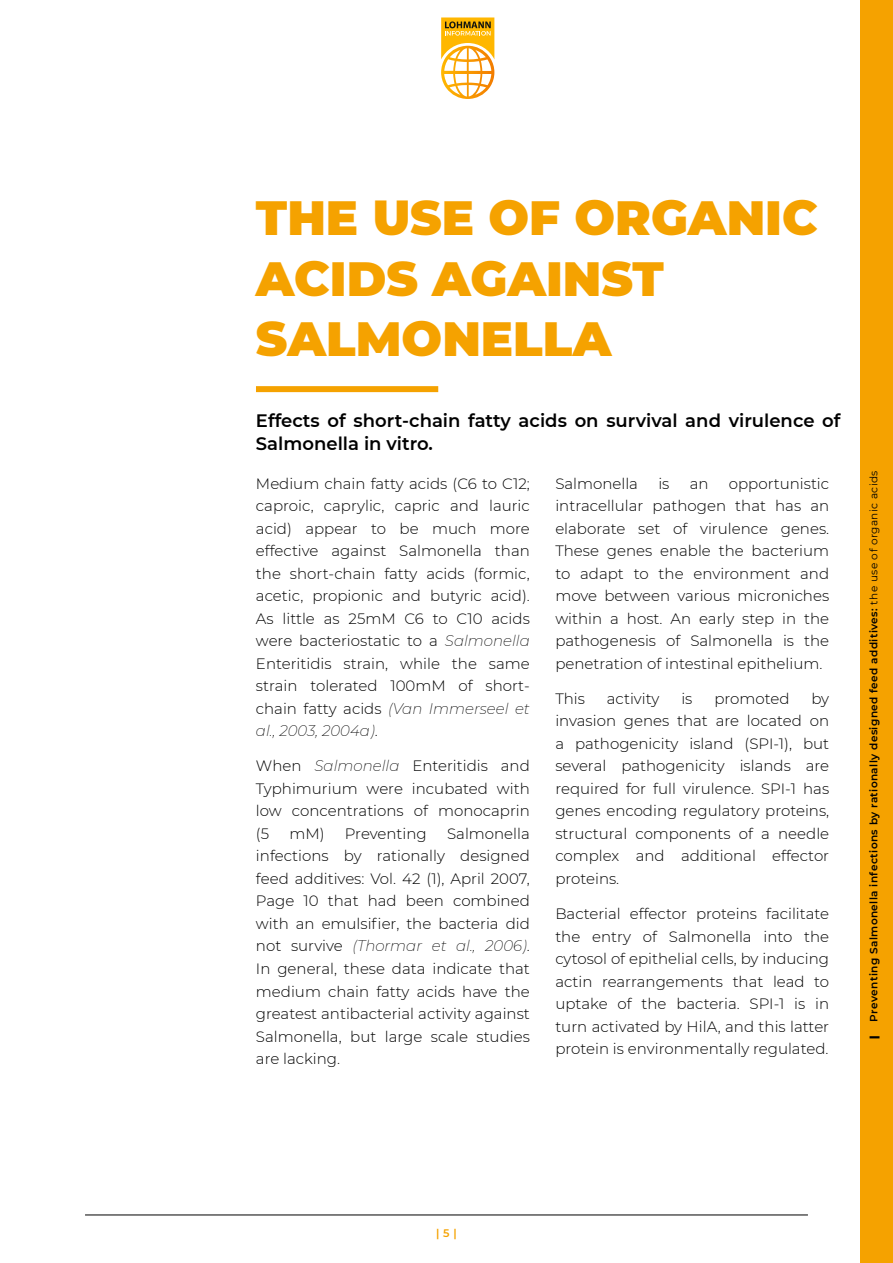
<style>
.page{position:relative;width:893px;height:1263px;background:#fff}
.page>*{position:absolute;margin:0;border:0;box-sizing:border-box;transform-origin:0 0}
.t1{font:900 48px/60px "Montserrat";color:#f5a200}
.t2{font:600 18px/22.5px "Montserrat";color:#000}
.t3{font:300 15px/22.5px "Montserrat";color:#000;text-align:justify}
.t4{font:600 10.95px "Montserrat";color:#f5a200}
.t5{font:600 10.5px "Montserrat";letter-spacing:.04em;color:#000}
.t6{font:900 10.5px "Montserrat";color:#000}
.s1{font-weight:200;font-style:italic}
.s2{font-weight:400}
</style>
<div class="page">
<div style="left:256px;top:386px;width:182px;height:6px;background:#f5a200"></div>
<div style="left:861px;top:0;width:32px;height:1263px;background:#f5a200"></div>
<hr style="left:85px;top:1215px;width:723px;height:1px;background:#000">
<svg style="left:441px;top:17px;width:53px;height:82px"></svg>
<p class="t1" style="left:256px;top:185px;width:563px">THE USE OF ORGANIC<br>ACIDS AGAINST<br>SALMONELLA</p>
<p class="t2" style="left:256px;top:409px;width:586px">Effects of short-chain fatty acids on survival and virulence of<br>Salmonella in vitro.</p>
<p class="t3" style="left:256px;top:472px;width:275px">Medium chain fatty acids (C6 to C12; caproic, caprylic, capric and lauric acid) appear to be much more effective against Salmonella than the short-chain fatty acids (formic, acetic, propionic and butyric acid).<br>As little as 25mM C6 to C10 acids were bacteriostatic to a <span class="s1">Salmonella </span>Enteritidis strain, while the same strain tolerated 100mM of short&shy;chain fatty acids <span class="s1">(Van Immerseel et al., 2003, 2004a)</span>.</p>
<p class="t3" style="left:256px;top:754px;width:275px">When <span class="s1">Salmonella</span> Enteritidis and Typhimurium were incubated with low concentrations of monocaprin (5</p>
<p class="t3" style="left:256px;top:822px;width:275px;text-indent:191px">Salmonella infections by rationally designed feed additives: Vol. 42 (1), April 2007, Page 10 that had been combined with an emulsifier, the bacteria did not survive <span class="s1">(Thormar et al., 2006)</span>.<br>In general, these data indicate that medium chain fatty acids have the greatest antibacterial activity against Salmonella, but large scale studies are lacking.</p>
<p class="t3" style="left:289px;top:822px;width:139px">mM) Preventing</p>
<p class="t3" style="left:555px;top:472px;width:84px">Salmonella</p>
<p class="t3" style="left:658px;top:472px;width:13px">is</p>
<p class="t3" style="left:690px;top:472px;width:20px">an</p>
<p class="t3" style="left:555px;top:472px;width:275px;text-indent:173px">opportunistic intracellular pathogen that has an elaborate set of virulence genes.<br>These genes enable the bacterium to adapt to the environment and move between various microniches within a host. An early step in the pathogenesis of Salmonella is the penetration of intestinal epithelium.</p>
<p class="t3" style="left:555px;top:687px;width:31px">This</p>
<p class="t3" style="left:607px;top:687px;width:54px">activity</p>
<p class="t3" style="left:681px;top:687px;width:13px">is</p>
<p class="t3" style="left:714px;top:687px;width:77px">promoted</p>
<p class="t3" style="left:555px;top:687px;width:275px;text-indent:256px">by invasion genes that are located on a pathogenicity island (SPI-1), but several pathogenicity islands are required for full virulence. SPI-1 has genes encoding regulatory proteins, structural components of a needle complex and additional effector proteins.</p>
<p class="t3" style="left:555px;top:902px;width:275px">Bacterial effector proteins facilitate the entry of Salmonella into the cytosol of epithelial cells, by inducing actin rearrangements that lead to uptake of the bacteria. SPI-1 is in turn activated by HilA, and this latter protein is environmentally regulated.</p>
<p class="t5" style="left:866px;top:1021px;width:553px;rotate:-90deg">Preventing Salmonella infections by rationally designed feed additives: <span class="s2">the use of organic acids</span></p>
<p class="t6" style="left:866px;top:1038px;width:5px;rotate:-90deg">|</p>
<p class="t4" style="left:436px;top:1225px;width:22px">| 5 |</p>
</div>
